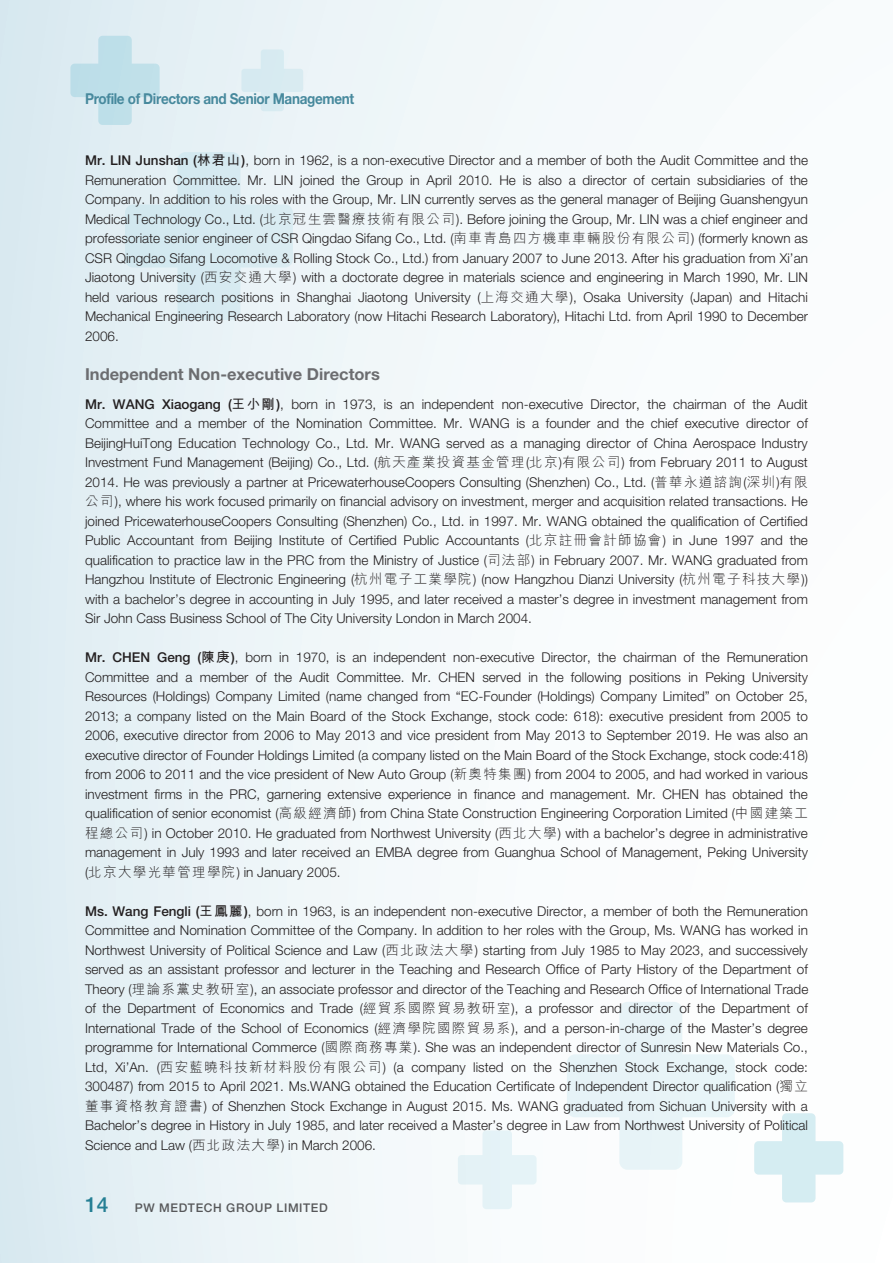
<style>
.page{position:relative;width:893px;height:1263px;background:#fff}
.page>*{position:absolute;margin:0;border:0;box-sizing:border-box;transform-origin:0 0}
.t1{font:500 21px "Helvetica Neue LT Std";color:#257f94}
.t2{font:700 16.5px "Helvetica Neue LT Std";color:#6c6d70}
.t3{font:700 15px "Helvetica Neue LT Std";letter-spacing:-.025em;color:#47899d;scale:.9 1}
.t4{font:300 13.5px/19.5px "Helvetica Neue LT Std";color:#231f20;text-align:justify}
.t5{font:500 12px "Helvetica Neue LT Std";letter-spacing:.05em;color:#57585a}
.s1{font-weight:500}
.s2{font-family:"M Hei HK";font-weight:700}
.s3{font-family:"M Hei HK"}
</style>
<div class="page">
<div style="left:0;top:0;width:893px;height:1263px;background:linear-gradient(to right,#e1eef3,#fff)"></div>
<svg style="left:567px;top:1002px;width:168px;height:168px"></svg>
<svg style="left:754px;top:1113px;width:89px;height:89px"></svg>
<svg style="left:458px;top:1130px;width:79px;height:79px"></svg>
<svg style="left:125px;top:152px;width:168px;height:168px;background:#dcecf2"></svg>
<svg style="left:70px;top:36px;width:90px;height:89px;background:#cbe4ec"></svg>
<svg style="left:241px;top:49px;width:62px;height:62px;background:#deedf3"></svg>
<p class="t3" style="left:85px;top:89px;width:301px">Profile of Directors and Senior Management</p>
<p class="t4" style="left:85px;top:150px;width:724px"><span class="s1">Mr. LIN Junshan (</span><span class="s2">林君山</span><span class="s1">)</span>, born in 1962, is a non-executive Director and a member of both the Audit Committee and the Remuneration Committee. Mr. LIN joined the Group in April 2010. He is also a director of certain subsidiaries of the Company. In addition to his roles with the Group, Mr. LIN currently serves as the general manager of Beijing Guanshengyun Medical Technology Co., Ltd. (<span class="s3">北京冠生雲醫療技術有限公司</span>). Before joining the Group, Mr. LIN was a chief engineer and professoriate senior engineer of CSR Qingdao Sifang Co., Ltd. (<span class="s3">南車青島四方機車車輛股份有限公司</span>) (formerly known as CSR Qingdao Sifang Locomotive &amp; Rolling Stock Co., Ltd.) from January 2007 to June 2013. After his graduation from Xi’an Jiaotong University (<span class="s3">西安交通大學</span>) with a doctorate degree in materials science and engineering in March 1990, Mr. LIN held various research positions in Shanghai Jiaotong University (<span class="s3">上海交通大學</span>), Osaka University (Japan) and Hitachi Mechanical Engineering Research Laboratory (now Hitachi Research Laboratory), Hitachi Ltd. from April 1990 to December 2006.</p>
<p class="t2" style="left:85px;top:364px;width:296px">Independent Non-executive Directors</p>
<p class="t4" style="left:85px;top:394px;width:724px"><span class="s1">Mr. WANG Xiaogang (</span><span class="s2">王小剛</span><span class="s1">)</span>, born in 1973, is an independent non-executive Director, the chairman of the Audit Committee and a member of the Nomination Committee. Mr. WANG is a founder and the chief executive director of BeijingHuiTong Education Technology Co., Ltd. Mr. WANG served as a managing director of China Aerospace Industry Investment Fund Management (Beijing) Co., Ltd. (<span class="s3">航天產業投資基金管理</span>(<span class="s3">北京</span>)<span class="s3">有限公司</span>) from February 2011 to August 2014. He was previously a partner at PricewaterhouseCoopers Consulting (Shenzhen) Co., Ltd. (<span class="s3">普華永道諮詢</span>(<span class="s3">深圳</span>)<span class="s3">有限公司</span>), where his work focused primarily on financial advisory on investment, merger and acquisition related transactions. He joined PricewaterhouseCoopers Consulting (Shenzhen) Co., Ltd. in 1997. Mr. WANG obtained the qualification of Certified Public Accountant from Beijing Institute of Certified Public Accountants (<span class="s3">北京註冊會計師協會</span>) in June 1997 and the qualification to practice law in the PRC from the Ministry of Justice (<span class="s3">司法部</span>) in February 2007. Mr. WANG graduated from Hangzhou Institute of Electronic Engineering (<span class="s3">杭州電子工業學院</span>) (now Hangzhou Dianzi University (<span class="s3">杭州電子科技大學</span>)) with a bachelor’s degree in accounting in July 1995, and later received a master’s degree in investment management from Sir John Cass Business School of The City University London in March 2004.</p>
<p class="t4" style="left:85px;top:647px;width:725px"><span class="s1">Mr. CHEN Geng (</span><span class="s2">陳庚</span><span class="s1">)</span>, born in 1970, is an independent non-executive Director, the chairman of the Remuneration Committee and a member of the Audit Committee. Mr. CHEN served in the following positions in Peking University Resources (Holdings) Company Limited (name changed from “EC-Founder (Holdings) Company Limited” on October 25, 2013; a company listed on the Main Board of the Stock Exchange, stock code: 618): executive president from 2005 to 2006, executive director from 2006 to May 2013 and vice president from May 2013 to September 2019. He was also an executive director of Founder Holdings Limited (a company listed on the Main Board of the Stock Exchange, stock code:418) from 2006 to 2011 and the vice president of New Auto Group (<span class="s3">新奧特集團</span>) from 2004 to 2005, and had worked in various investment firms in the PRC, garnering extensive experience in finance and management. Mr. CHEN has obtained the qualification of senior economist (<span class="s3">高級經濟師</span>) from China State Construction Engineering Corporation Limited (<span class="s3">中國建築工程總公司</span>) in October 2010. He graduated from Northwest University (<span class="s3">西北大學</span>) with a bachelor’s degree in administrative management in July 1993 and later received an EMBA degree from Guanghua School of Management, Peking University (<span class="s3">北京大學光華管理學院</span>) in January 2005.</p>
<p class="t4" style="left:85px;top:901px;width:725px"><span class="s1">Ms. Wang Fengli (</span><span class="s2">王鳳麗</span><span class="s1">)</span>, born in 1963, is an independent non-executive Director, a member of both the Remuneration Committee and Nomination Committee of the Company. In addition to her roles with the Group, Ms. WANG has worked in Northwest University of Political Science and Law (<span class="s3">西北政法大學</span>) starting from July 1985 to May 2023, and successively served as an assistant professor and lecturer in the Teaching and Research Office of Party History of the Department of Theory (<span class="s3">理論系黨史教研室</span>), an associate professor and director of the Teaching and Research Office of International Trade of the Department of Economics and Trade (<span class="s3">經貿系國際貿易教研室</span>), a professor and director of the Department of International Trade of the School of Economics (<span class="s3">經濟學院國際貿易系</span>), and a person-in-charge of the Master’s degree programme for International Commerce (<span class="s3">國際商務專業</span>). She was an independent director of Sunresin New Materials Co., Ltd, Xi’An. (<span class="s3">西安藍曉科技新材料股份有限公司</span>) (a company listed on the Shenzhen Stock Exchange, stock code:<br>300487) from 2015 to April 2021. Ms.WANG obtained the Education Certificate of Independent Director qualification (<span class="s3">獨立董事資格教育證書</span>) of Shenzhen Stock Exchange in August 2015. Ms. WANG graduated from Sichuan University with a Bachelor’s degree in History in July 1985, and later received a Master’s degree in Law from Northwest University of Political Science and Law (<span class="s3">西北政法大學</span>) in March 2006.</p>
<h1 class="t1" style="left:85px;top:1192px;width:25px">14</h1>
<p class="t5" style="left:135px;top:1200px;width:194px">PW MEDTECH GROUP LIMITED</p>
</div>
